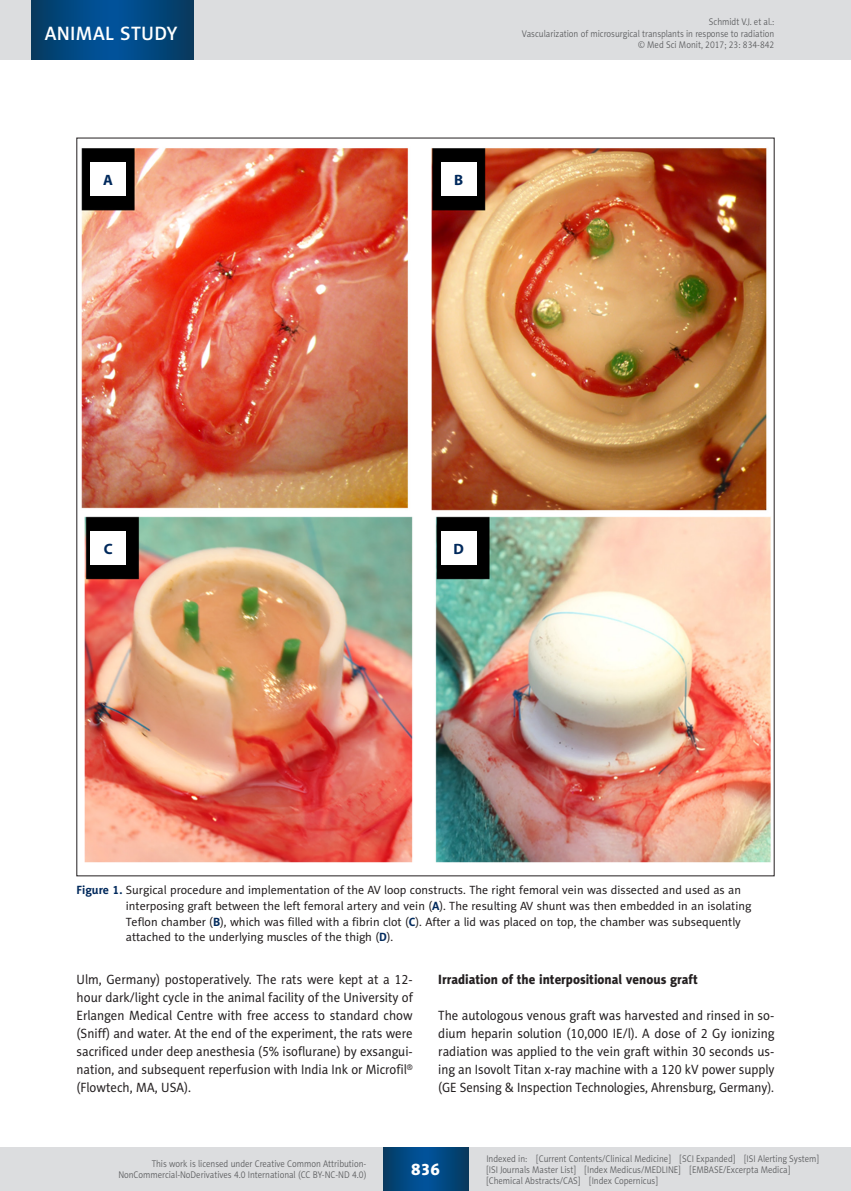
<style>
.page{position:relative;width:851px;height:1191px;background:#fff}
.page>*{position:absolute;margin:0;border:0;box-sizing:border-box;transform-origin:0 0}
.t1{font:19.5px "Naomi Sans EFN Medium";letter-spacing:.015em;color:#fff}
.t2{font:16.5px "Naomi Sans EFN Heavy";color:#fff}
.t3{font:700 15px "Myriad Pro";color:#00295c}
.MSM_Body{font:13.5px/18px "Naomi Sans EFN";letter-spacing:-.005em;color:#231f20;text-align:justify;scale:.95 1}
.MSM_Headline_2{font:13.5px "Naomi Sans EFN Heavy";color:#231f20;scale:.95 1}
.MSM_Rycina_tytul{font:12px/15.8px "Naomi Sans EFN";color:#231f20}
.MSM_pagina_sygnatura{font:9.75px/11.2px "Naomi Sans EFN Light";color:#57585a;scale:.9 1}
.MSM_pagina_zywa{font:9.75px/11.2px "Naomi Sans EFN Light";color:#57585a;text-align:right;scale:.9 1}
.s1{font-weight:700;color:#00295c}
</style>
<div class="page">
<img style="left:81px;top:148px;width:690px;height:715px">
<div style="left:91px;top:162px;width:35px;height:34px;background:#fff"></div>
<div style="left:91px;top:531px;width:35px;height:34px;background:#fff"></div>
<div style="left:441px;top:162px;width:35px;height:34px;background:#fff"></div>
<div style="left:441px;top:531px;width:35px;height:34px;background:#fff"></div>
<div style="left:0;top:1148px;width:850px;height:43px;background:#dcdddf"></div>
<svg style="left:383px;top:1147px;width:85px;height:43px;background:#02477e"></svg>
<div style="left:0;top:0;width:850px;height:60px;background:#dcdddf"></div>
<hr style="left:850px;top:0;width:1px;height:60px;background:#dcdddf">
<svg style="left:32px;top:0;width:161px;height:60px;background:#02477f"></svg>
<h1 class="t1" style="left:45px;top:22px;width:134px">ANIMAL STUDY</h1>
<p class="t3" style="left:103px;top:170px;width:11px">A</p>
<p class="t3" style="left:104px;top:539px;width:10px">C</p>
<p class="t3" style="left:454px;top:170px;width:11px">B</p>
<p class="MSM_pagina_zywa" style="left:522px;top:16px;width:282px">Schmidt V.J. et al.:<br>Vascularization of microsurgical transplants in response to radiation</p>
<p class="MSM_pagina_sygnatura" style="left:638px;top:39px;width:153px">© Med Sci Monit, 2017; 23: 834-842</p>
<p class="t3" style="left:453px;top:539px;width:12px">D</p>
<p class="MSM_Rycina_tytul" style="left:126px;top:882px;width:626px;text-indent:-49px"><span class="s1">Figure 1.</span> Surgical procedure and implementation of the AV loop constructs. The right femoral vein was dissected and used as an interposing graft between the left femoral artery and vein (<span class="s1">A</span>). The resulting AV shunt was then embedded in an isolating Teflon chamber (<span class="s1">B</span>), which was filled with a fibrin clot (<span class="s1">C</span>). After a lid was placed on top, the chamber was subsequently attached to the underlying muscles of the thigh (<span class="s1">D</span>).</p>
<p class="MSM_Body" style="left:77px;top:970px;width:355px">Ulm, Germany) postoperatively. The rats were kept at a 12- hour dark/light cycle in the animal facility of the University of Erlangen Medical Centre with free access to standard chow (Sniff) and water. At the end of the experiment, the rats were sacrificed under deep anesthesia (5% isoflurane) by exsangui&shy;nation, and subsequent reperfusion with India Ink or Microfil<sup>® </sup>(Flowtech, MA, USA).</p>
<p class="MSM_Headline_2" style="left:438px;top:971px;width:275px">Irradiation of the interpositional venous graft</p>
<p class="MSM_Body" style="left:438px;top:1006px;width:355px">The autologous venous graft was harvested and rinsed in so&shy;dium heparin solution (10,000 IE/l). A dose of 2 Gy ionizing radiation was applied to the vein graft within 30 seconds us&shy;ing an Isovolt Titan x-ray machine with a 120 kV power supply (GE Sensing &amp; Inspection Technologies, Ahrensburg, Germany).</p>
<p class="MSM_pagina_sygnatura" style="left:118px;top:1158px;width:277px;text-align:right">This work is licensed under Creative Common Attribution-<br>NonCommercial-NoDerivatives 4.0 International (CC BY-NC-ND 4.0)</p>
<p class="t2" style="left:411px;top:1159px;width:30px">836</p>
<p class="MSM_pagina_sygnatura" style="left:486px;top:1152px;width:371px">Indexed in: [Current Contents/Clinical Medicine] [SCI Expanded] [ISI Alerting System] [ISI Journals Master List] [Index Medicus/MEDLINE] [EMBASE/Excerpta Medica] [Chemical Abstracts/CAS] [Index Copernicus]</p>
</div>
